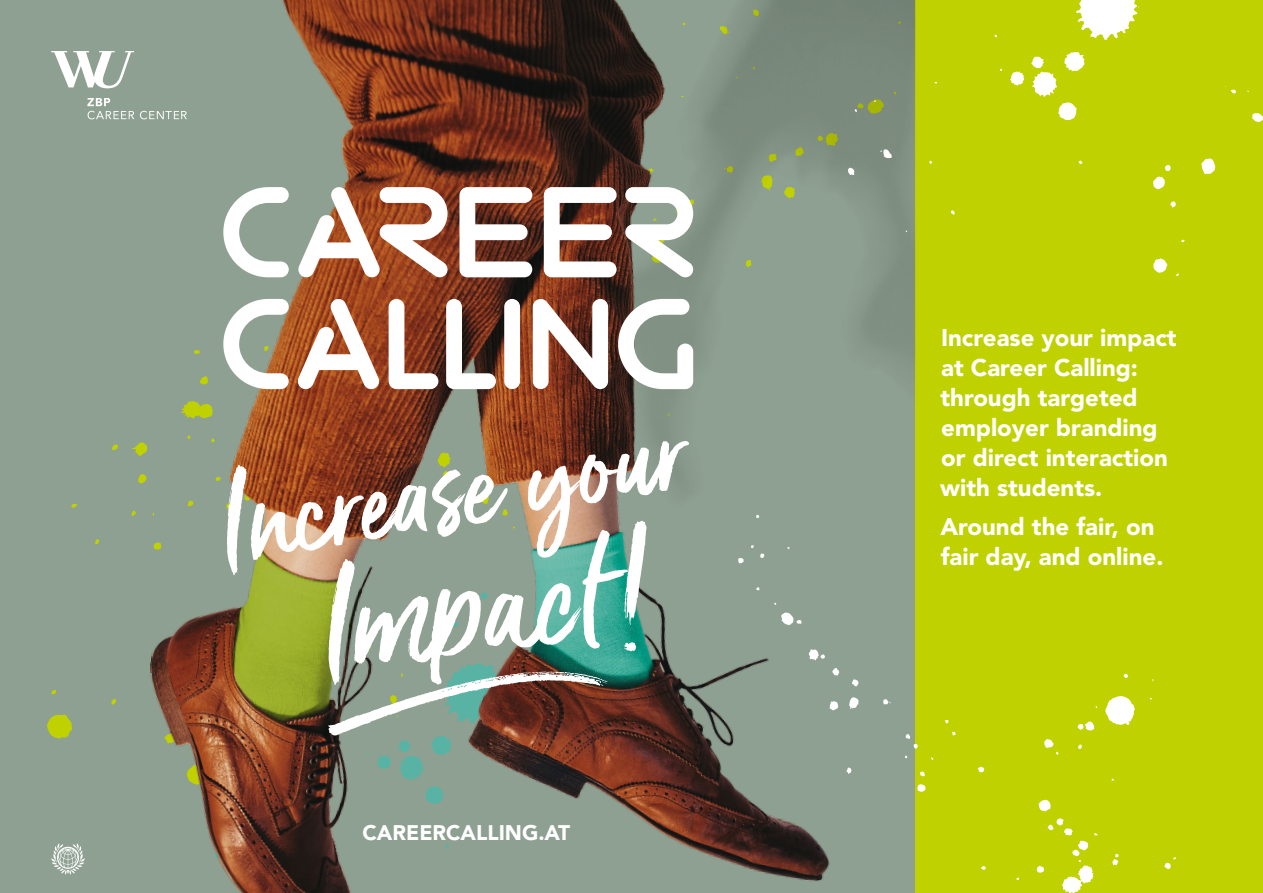
<style>
.page{position:relative;width:1263px;height:893px;background:#fff}
.page>*{position:absolute;margin:0;border:0;box-sizing:border-box;transform-origin:0 0}
.t1{font:142.05px "Gotcha Standup";color:#fff}
.t2{font:124.05px "Gotcha Standup";color:#fff}
.t3{font:900 24px/30px "Avenir Plutonika";color:#fff}
.t4{font:900 21px "Avenir Plutonika";color:#fff}
</style>
<div class="page">
<div style="left:0;top:0;width:915px;height:893px;background:#8ea091"></div>
<div style="left:915px;top:0;width:348px;height:893px;background:#c0d100"></div>
<img style="left:129px;top:0;width:786px;height:893px">
<svg style="left:1153px;top:86px;width:110px;height:190px"></svg>
<svg style="left:738px;top:515px;width:439px;height:378px"></svg>
<svg style="left:848px;top:0;width:291px;height:232px"></svg>
<svg style="left:51px;top:843px;width:34px;height:32px"></svg>
<svg style="left:87px;top:98px;width:47px;height:21px"></svg>
<svg style="left:140px;top:111px;width:47px;height:8px"></svg>
<svg style="left:51px;top:51px;width:83px;height:37px"></svg>
<svg style="left:625px;top:187px;width:68px;height:90px"></svg>
<svg style="left:223px;top:187px;width:66px;height:90px"></svg>
<svg style="left:297px;top:187px;width:152px;height:90px;background:#c6a290"></svg>
<svg style="left:459px;top:187px;width:73px;height:90px;background:#bea9a3"></svg>
<svg style="left:297px;top:298px;width:83px;height:91px;background:#c69076"></svg>
<svg style="left:223px;top:299px;width:66px;height:90px"></svg>
<svg style="left:618px;top:299px;width:75px;height:90px"></svg>
<svg style="left:389px;top:299px;width:49px;height:90px;background:#b6897b"></svg>
<svg style="left:446px;top:299px;width:50px;height:90px;background:#99827b"></svg>
<div style="left:504px;top:299px;width:16px;height:90px;background:#fff;border-radius:8px"></div>
<svg style="left:533px;top:299px;width:75px;height:90px;background:#bfa39b"></svg>
<svg style="left:544px;top:187px;width:73px;height:90px;background:#bea8a2"></svg>
<svg style="left:326px;top:668px;width:284px;height:68px"></svg>
<h2 class="t2" style="left:206px;top:445px;width:477px;rotate:-10deg">Increase your</h2>
<h1 class="t1" style="left:311px;top:532px;width:339px;rotate:-7deg">Impact!</h1>
<p class="t4" style="left:363px;top:820px;width:209px">CAREERCALLING.AT</p>
<p class="t3" style="left:940px;top:323px;width:238px">Increase your impact at Career Calling: through targeted employer branding or direct interaction with students.</p>
<p class="t3" style="left:940px;top:511px;width:225px">Around the fair, on fair day, and online.</p>
</div>
